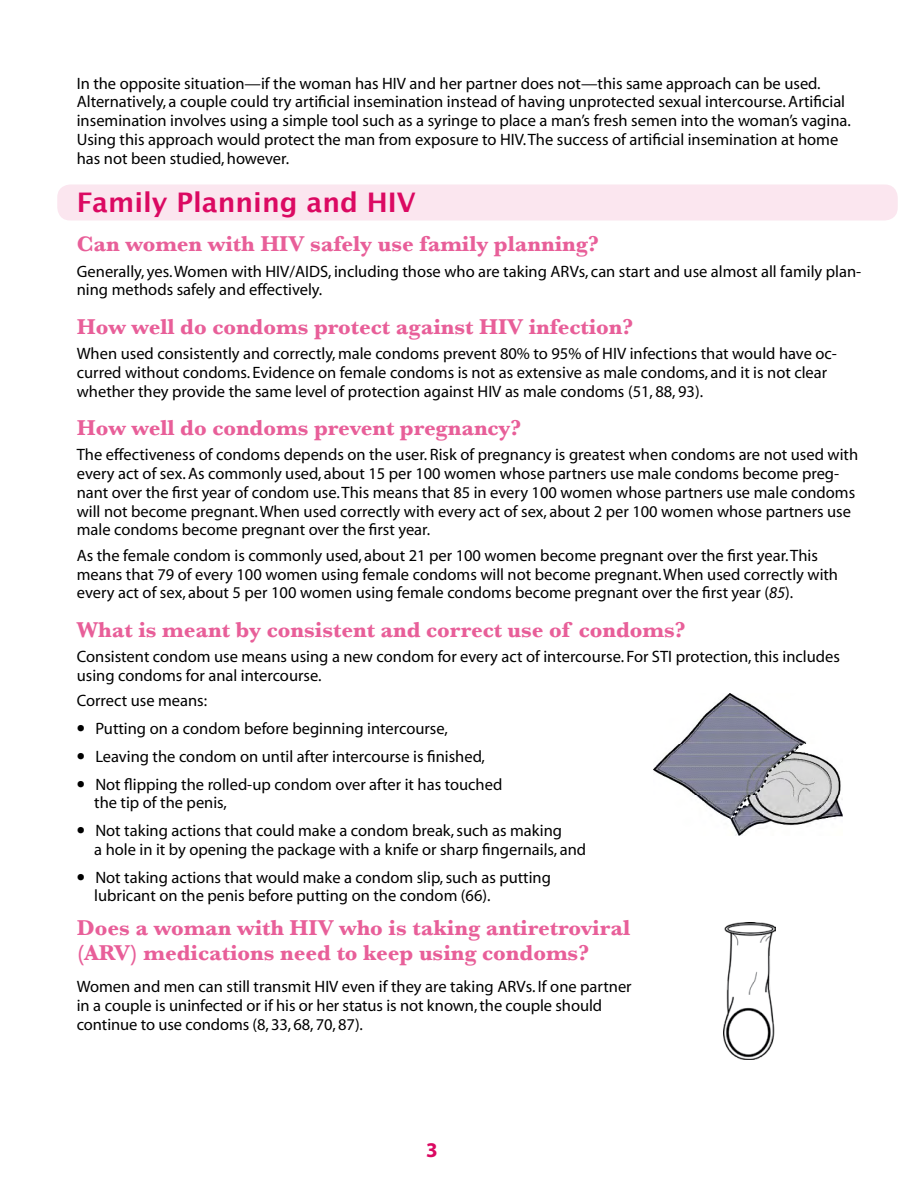
<style>
.page{position:relative;width:918px;height:1188px;background:#fff}
.page>*{position:absolute;margin:0;border:0;box-sizing:border-box;transform-origin:0 0}
.t1{font:700 27px "Lucida Grande";color:#db0962}
.t2{font:700 22.5px/24.8px "Baskerville";color:#e85f99}
.t3{font:16.5px/18.8px "Myriad";color:#000}
.s1{font-style:italic}
.s2{font-family:"Myriad Pro";font-weight:900;font-size:22.5px}
</style>
<div class="page">
<div style="left:57px;top:184px;width:841px;height:36px;background:#fbe6ef;border-radius:13px"></div>
<img style="left:654px;top:693px;width:189px;height:143px">
<img style="left:724px;top:922px;width:51px;height:138px">
<p class="t3" style="left:77px;top:75px;width:776px">In the opposite situation—if the woman has HIV and her partner does not—this same approach can be used.<br>Alternatively, a couple could try artificial insemination instead of having unprotected sexual intercourse. Artificial insemination involves using a simple tool such as a syringe to place a man’s fresh semen into the woman’s vagina.<br>Using this approach would protect the man from exposure to HIV. The success of artificial insemination at home has not been studied, however.</p>
<h1 class="t1" style="left:77px;top:187px;width:341px">Family Planning and HIV</h1>
<h2 class="t2" style="left:77px;top:231px;width:523px">Can women with HIV safely use family planning?</h2>
<p class="t3" style="left:77px;top:262px;width:786px">Generally, yes. Women with HIV/AIDS, including those who are taking ARVs, can start and use almost all family plan&shy;ning methods safely and effectively.</p>
<h2 class="t2" style="left:77px;top:314px;width:558px">How well do condoms protect against HIV infection?</h2>
<p class="t3" style="left:77px;top:345px;width:762px">When used consistently and correctly, male condoms prevent 80% to 95% of HIV infections that would have oc&shy;curred without condoms. Evidence on female condoms is not as extensive as male condoms, and it is not clear whether they provide the same level of protection against HIV as male condoms (51, 88, 93).</p>
<h2 class="t2" style="left:77px;top:415px;width:446px">How well do condoms prevent pregnancy?</h2>
<p class="t3" style="left:77px;top:446px;width:783px">The effectiveness of condoms depends on the user. Risk of pregnancy is greatest when condoms are not used with every act of sex. As commonly used, about 15 per 100 women whose partners use male condoms become preg&shy;nant over the first year of condom use. This means that 85 in every 100 women whose partners use male condoms will not become pregnant. When used correctly with every act of sex, about 2 per 100 women whose partners use male condoms become pregnant over the first year.</p>
<p class="t3" style="left:77px;top:547px;width:763px">As the female condom is commonly used, about 21 per 100 women become pregnant over the first year. This means that 79 of every 100 women using female condoms will not become pregnant. When used correctly with every act of sex, about 5 per 100 women using female condoms become pregnant over the first year (<span class="s1">85</span>).</p>
<h2 class="t2" style="left:77px;top:617px;width:610px">What is meant by consistent and correct use of condoms?</h2>
<p class="t3" style="left:77px;top:648px;width:765px">Consistent condom use means using a new condom for every act of intercourse. For STI protection, this includes using condoms for anal intercourse.</p>
<p class="t3" style="left:77px;top:692px;width:132px">Correct use means:</p>
<p class="t3" style="left:77px;top:720px;width:373px"><span class="s2">•</span> Putting on a condom before beginning intercourse,</p>
<p class="t3" style="left:77px;top:748px;width:410px"><span class="s2">•</span> Leaving the condom on until after intercourse is finished,</p>
<p class="t3" style="left:94px;top:775px;width:410px;text-indent:-17px"><span class="s2">•</span> Not flipping the rolled-up condom over after it has touched the tip of the penis,</p>
<p class="t3" style="left:94px;top:822px;width:493px;text-indent:-17px"><span class="s2">•</span> Not taking actions that could make a condom break, such as making<br>a hole in it by opening the package with a knife or sharp fingernails, and</p>
<p class="t3" style="left:94px;top:868px;width:458px;text-indent:-17px"><span class="s2">•</span> Not taking actions that would make a condom slip, such as putting lubricant on the penis before putting on the condom (66).</p>
<h2 class="t2" style="left:77px;top:915px;width:555px">Does a woman with HIV who is taking antiretroviral (ARV) medications need to keep using condoms?</h2>
<p class="t3" style="left:77px;top:978px;width:556px">Women and men can still transmit HIV even if they are taking ARVs. If one partner in a couple is uninfected or if his or her status is not known, the couple should continue to use condoms (8, 33, 68, 70, 87).</p>
</div>
